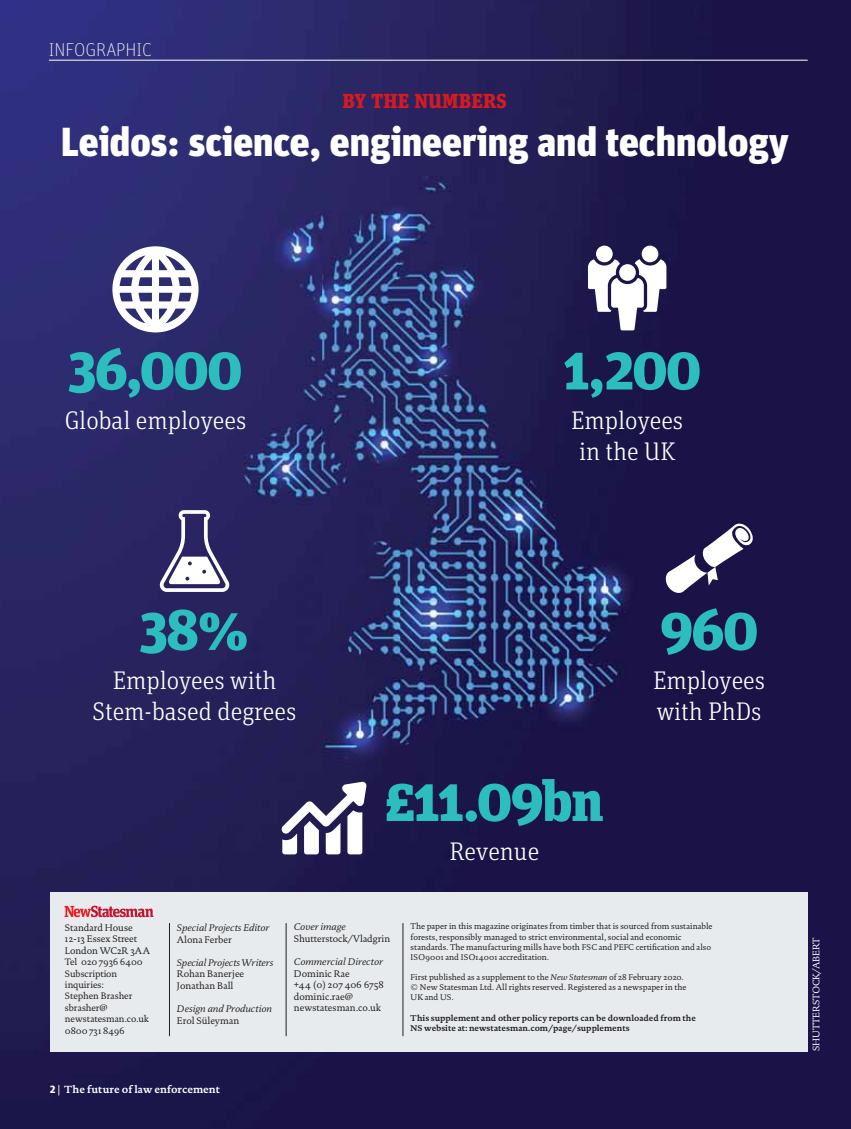
<style>
.page{position:relative;width:851px;height:1129px;background:#fff}
.page>*{position:absolute;margin:0;border:0;box-sizing:border-box;transform-origin:0 0}
.t1{font:900 57px "Unit Slab Pro";letter-spacing:-.025em;color:#2cbdbe}
.t2{font:900 40.5px "Unit OT";letter-spacing:-.015em;color:#fff}
.t3{font:300 25.5px/30.6px "Unit Slab Pro";color:#fff;text-align:center}
.t4{font:900 20.25px "Unit Slab Pro";letter-spacing:.005em;color:#d71920}
.t5{font:100 18.6px "Unit OT";letter-spacing:-.005em;color:#fff}
.t6{font:700 10.5px "DTL Documenta ST";color:#fff}
.t7{font:9.75px/11.6px "DTL Documenta ST";color:#231f20}
.t8{font:italic 9.75px "DTL Documenta ST";color:#231f20}
.t9{font:9.75px "DTL Documenta ST";letter-spacing:-.04em;color:#fff}
.t10{font:9.45px/11.4px "DTL Documenta ST";letter-spacing:-.005em;color:#231f20}
.t11{font:8.4px/10.1px "DTL Documenta ST";color:#231f20}
.t12{font:700 8.4px/10.1px "DTL Documenta ST";color:#231f20}
.s1{font-family:"Unit Slab Pro";font-weight:900}
.s2{font-weight:400}
.s3{font-style:italic}
</style>
<div class="page">
<img style="left:0;top:0;width:850px;height:1128px">
<hr style="left:49px;top:60px;width:758px;height:1px;background:#fff">
<div style="left:50px;top:892px;width:757px;height:159px;background:#e8ebed"></div>
<hr style="left:402px;top:922px;width:1px;height:113px;background:#231f20">
<hr style="left:169px;top:922px;width:1px;height:113px;background:#231f20">
<svg style="left:64px;top:905px;width:89px;height:11px"></svg>
<hr style="left:286px;top:922px;width:1px;height:113px;background:#231f20">
<svg style="left:159px;top:510px;width:70px;height:81px"></svg>
<svg style="left:664px;top:522px;width:89px;height:72px"></svg>
<svg style="left:281px;top:781px;width:85px;height:73px"></svg>
<svg style="left:112px;top:245px;width:87px;height:88px"></svg>
<svg style="left:587px;top:245px;width:79px;height:85px"></svg>
<h3 class="t5" style="left:49px;top:38px;width:104px">INFOGRAPHIC</h3>
<h3 class="t4" style="left:342px;top:93px;width:166px">BY THE NUMBERS</h3>
<h2 class="t2" style="left:61px;top:127px;width:729px">Leidos: science, engineering and technology</h2>
<h1 class="t1" style="left:69px;top:348px;width:175px">36,000</h1>
<h3 class="t3" style="left:65px;top:406px;width:183px">Global employees</h3>
<h1 class="t1" style="left:563px;top:348px;width:139px">1,200</h1>
<h3 class="t3" style="left:571px;top:406px;width:113px">Employees in the UK</h3>
<h1 class="t1" style="left:140px;top:609px;width:110px">38%</h1>
<h3 class="t3" style="left:92px;top:667px;width:205px">Employees with<br>Stem-based degrees</h3>
<h1 class="t1" style="left:385px;top:780px;width:220px">£11.09bn</h1>
<h3 class="t3" style="left:449px;top:838px;width:91px">Revenue</h3>
<h1 class="t1" style="left:659px;top:609px;width:100px">960</h1>
<h3 class="t3" style="left:653px;top:667px;width:113px;text-align:left">Employees with PhDs</h3>
<p class="t7" style="left:65px;top:922px;width:87px">Standard House<br>12-13 Essex Street<br>London WC2R 3AA</p>
<p class="t10" style="left:65px;top:956px;width:86px">Tel 020 7936 6400<br>Subscription inquiries:<br>Stephen Brasher sbrasher@ newstatesman.co.uk<br>0800 731 8496</p>
<p class="t8" style="left:177px;top:923px;width:94px">Special Projects Editor</p>
<p class="t7" style="left:177px;top:934px;width:56px">Alona Ferber</p>
<p class="t8" style="left:177px;top:958px;width:98px">Special Projects Writers</p>
<p class="t7" style="left:177px;top:968px;width:69px">Rohan Banerjee<br>Jonathan Ball</p>
<p class="t8" style="left:177px;top:1004px;width:97px">Design and Production</p>
<p class="t7" style="left:177px;top:1014px;width:64px">Erol Süleyman</p>
<p class="t6" style="left:50px;top:1083px;width:171px"><span class="s1">2</span> <span class="s2">|</span> The future of law enforcement</p>
<p class="t8" style="left:294px;top:922px;width:53px">Cover image</p>
<p class="t7" style="left:294px;top:933px;width:98px">Shutterstock/Vladgrin</p>
<p class="t8" style="left:294px;top:957px;width:91px">Commercial Director</p>
<p class="t7" style="left:294px;top:968px;width:91px">Dominic Rae<br>+44 (0) 207 406 6758 dominic.rae@ newstatesman.co.uk</p>
<p class="t11" style="left:410px;top:921px;width:303px">The paper in this magazine originates from timber that is sourced from sustainable forests, responsibly managed to strict environmental, social and economic standards. The manufacturing mills have both FSC and PEFC certification and also ISO9001 and ISO14001 accreditation.</p>
<p class="t11" style="left:410px;top:972px;width:277px">First published as a supplement to the <span class="s3">New Statesman</span> of 28 February 2020. © New Statesman Ltd. All rights reserved. Registered as a newspaper in the<br>UK and US.</p>
<p class="t12" style="left:410px;top:1012px;width:287px">This supplement and other policy reports can be downloaded from the<br>NS website at: newstatesman.com/page/supplements</p>
<p class="t9" style="left:811px;top:1050px;width:114px;rotate:-90deg">SHUTTERSTOCK/ABERT</p>
</div>
